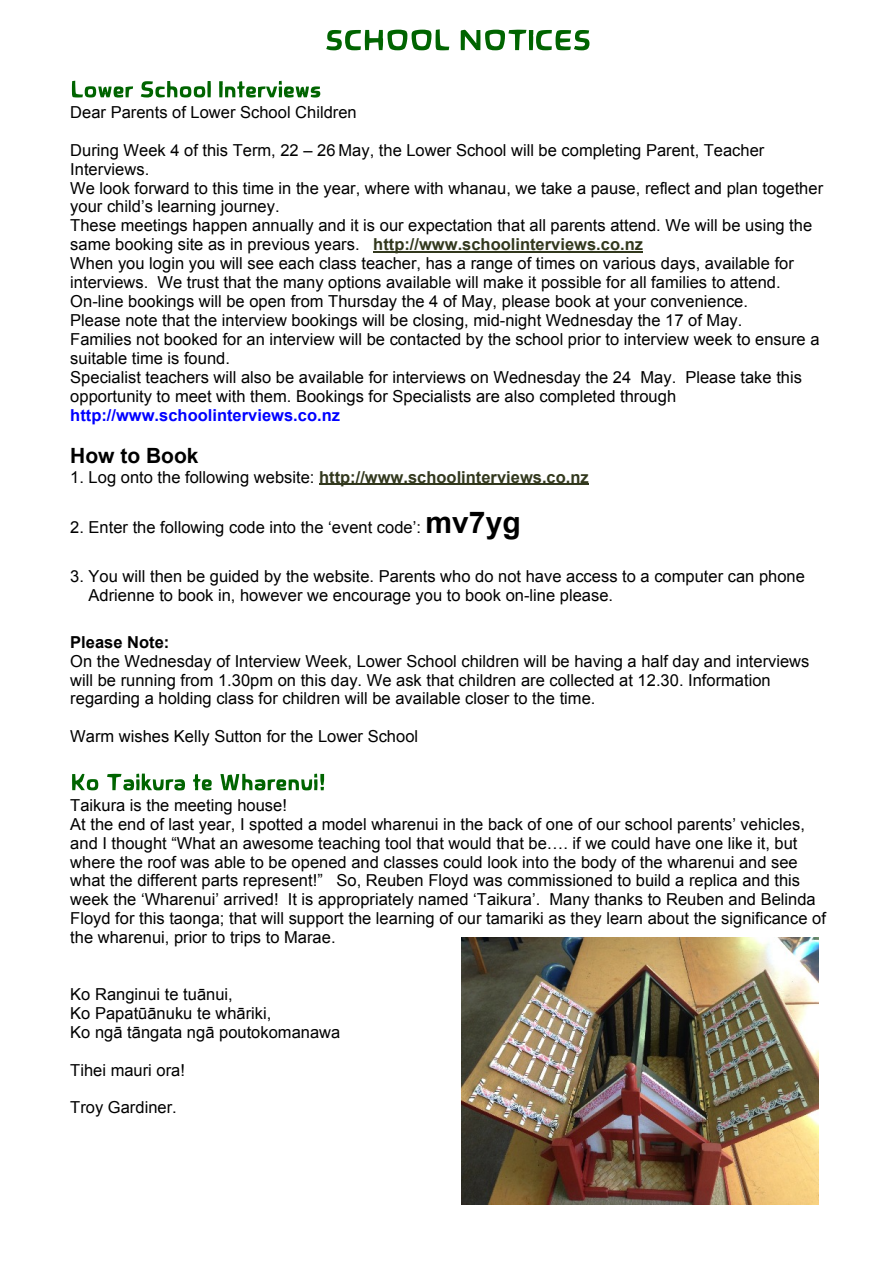
<style>
.page{position:relative;width:893px;height:1263px;background:#fff}
.page>*{position:absolute;margin:0;border:0;box-sizing:border-box;transform-origin:0 0}
.t1{font:700 21px "Arial";color:#000}
.t2{font:16.5px/18.9px "Arial";color:#000}
.t3{font:700 16.5px "Arial";color:#32381d}
.t4{font:700 16.5px "Arial";color:#00f}
.t5{font:700 16.5px "Arial";color:#000}
.s1{font-weight:700;color:#32381d}
.s2{font-weight:400;color:#000}
.s3{font-weight:700;font-size:30px}
</style>
<div class="page">
<svg style="left:72px;top:81px;width:61px;height:17px"></svg>
<svg style="left:141px;top:81px;width:70px;height:16px"></svg>
<svg style="left:219px;top:81px;width:101px;height:17px"></svg>
<hr style="left:373px;top:251px;width:270px;height:2px;background:#32381d">
<hr style="left:319px;top:483px;width:270px;height:2px;background:#32381d">
<svg style="left:72px;top:774px;width:26px;height:16px"></svg>
<svg style="left:107px;top:773px;width:78px;height:17px"></svg>
<svg style="left:193px;top:774px;width:19px;height:16px"></svg>
<svg style="left:220px;top:774px;width:104px;height:16px"></svg>
<svg style="left:326px;top:29px;width:123px;height:21px"></svg>
<svg style="left:461px;top:30px;width:128px;height:20px"></svg>
<img style="left:462px;top:937px;width:356px;height:268px">
<p class="t2" style="left:70px;top:104px;width:288px">Dear Parents of Lower School Children</p>
<p class="t2" style="left:70px;top:142px;width:754px">During Week 4 of this Term, 22 – 26 May, the Lower School will be completing Parent, Teacher Interviews.<br>We look forward to this time in the year, where with whanau, we take a pause, reflect and plan together your child’s learning journey.<br>These meetings happen annually and it is our expectation that all parents attend. We will be using the same booking site as in previous years. <span class="s1">http://www.schoolinterviews.co.nz<br></span>When you login you will see each class teacher, has a range of times on various days, available for interviews. We trust that the many options available will make it possible for all families to attend.<br>On-line bookings will be open from Thursday the 4 of May, please book at your convenience.<br>Please note that the interview bookings will be closing, mid-night Wednesday the 17 of May.<br>Families not booked for an interview will be contacted by the school prior to interview week to ensure a suitable time is found.<br>Specialist teachers will also be available for interviews on Wednesday the 24 May. Please take this opportunity to meet with them. Bookings for Specialists are also completed through</p>
<p class="t4" style="left:70px;top:409px;width:271px">http://www.schoolinterviews.co.nz</p>
<p class="t1" style="left:70px;top:447px;width:130px">How to Book</p>
<p class="t3" style="left:70px;top:470px;width:520px"><span class="s2">1. Log onto the following website:</span> http://www.schoolinterviews.co.nz</p>
<p class="t2" style="left:70px;top:519px;width:452px">2. Enter the following code into the ‘event code’: <span class="s3">mv7yg</span></p>
<p class="t2" style="left:89px;top:569px;width:718px;text-indent:-18px">3. You will then be guided by the website. Parents who do not have access to a computer can phone<br>Adrienne to book in, however we encourage you to book on-line please.</p>
<p class="t5" style="left:70px;top:636px;width:101px">Please Note:</p>
<p class="t2" style="left:70px;top:653px;width:741px">On the Wednesday of Interview Week, Lower School children will be having a half day and interviews will be running from 1.30pm on this day. We ask that children are collected at 12.30. Information regarding a holding class for children will be available closer to the time.</p>
<p class="t2" style="left:70px;top:728px;width:349px">Warm wishes Kelly Sutton for the Lower School</p>
<p class="t2" style="left:70px;top:797px;width:757px">Taikura is the meeting house!<br>At the end of last year, I spotted a model wharenui in the back of one of our school parents’ vehicles, and I thought “What an awesome teaching tool that would that be…. if we could have one like it, but where the roof was able to be opened and classes could look into the body of the wharenui and see what the different parts represent!” So, Reuben Floyd was commissioned to build a replica and this week the ‘Wharenui’ arrived! It is appropriately named ‘Taikura’. Many thanks to Reuben and Belinda Floyd for this taonga; that will support the learning of our tamariki as they learn about the significance of the wharenui, prior to trips to Marae.</p>
<p class="t2" style="left:70px;top:986px;width:272px">Ko Ranginui te tuānui,<br>Ko Papatūānuku te whāriki,<br>Ko ngā tāngata ngā poutokomanawa</p>
<p class="t2" style="left:70px;top:1062px;width:116px">Tihei mauri ora!</p>
<p class="t2" style="left:70px;top:1100px;width:108px">Troy Gardiner.</p>
</div>
